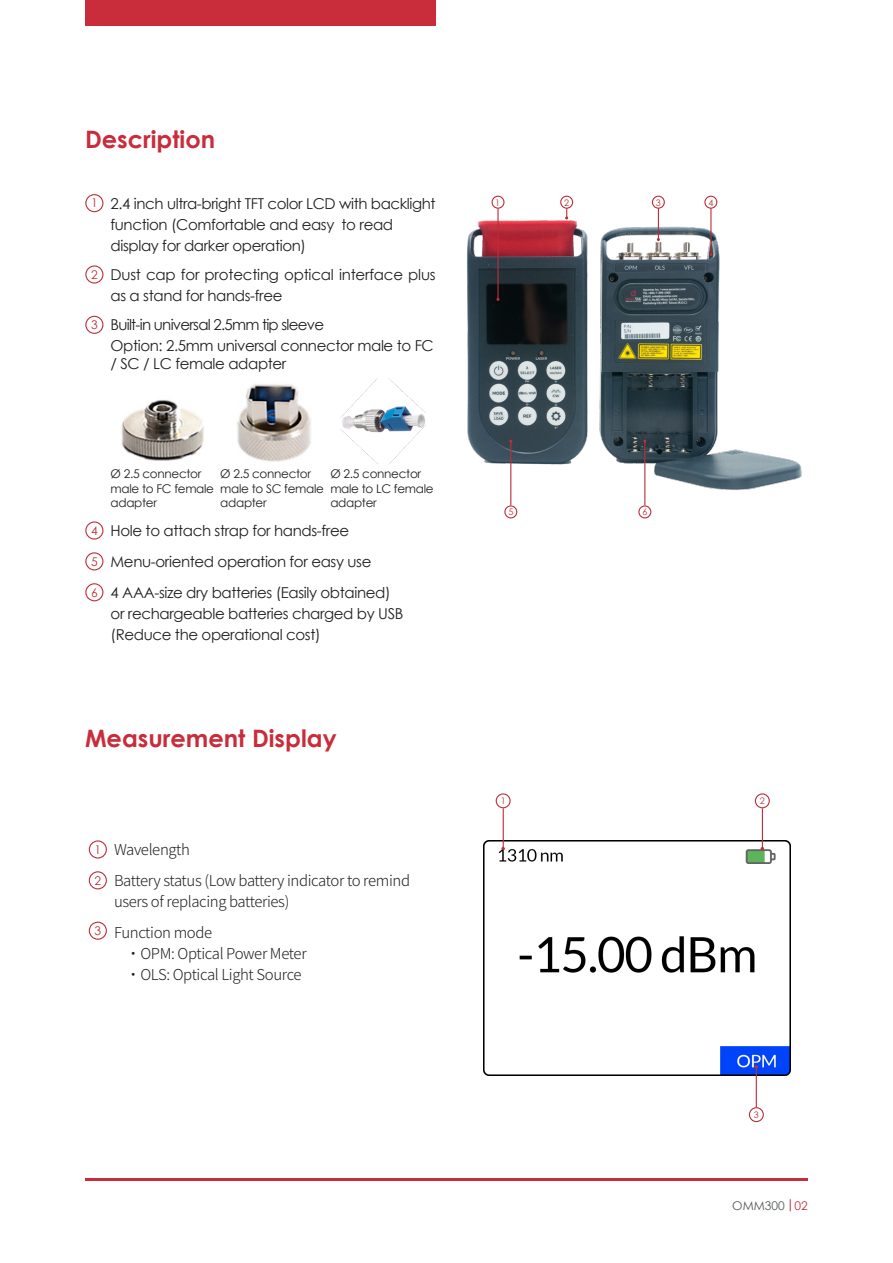
<style>
.page{position:relative;width:893px;height:1263px;background:#fff}
.page>*{position:absolute;margin:0;border:0;box-sizing:border-box;transform-origin:0 0}
.t1{font:700 24px "Century Gothic";color:#c92c3a}
.M-L-10{font:15px/21px "Century Gothic";letter-spacing:-.025em;color:#231f20}
.M-L-10-2{font:300 15px/21px "Noto Sans CJK";letter-spacing:-.025em;color:#231f20}
.M-L-10-3{font:15px "Century Gothic";letter-spacing:-.05em;color:#231f20}
.M-L-10-4{font:12px/14.4px "Century Gothic";letter-spacing:-.025em;color:#231f20}
.t2{font:12px "Century Gothic";color:#bc2f39}
.t3{font:12px "Century Gothic";color:#545758}
.t4{font:9px "Century Gothic";color:#bc2f39}
.s1{color:#c92c3a}
</style>
<div class="page">
<div style="left:85px;top:0;width:351px;height:26px;background:#c92c3a"></div>
<svg style="left:85px;top:1178px;width:723px;height:2px"></svg>
<svg style="left:790px;top:1199px;width:1px;height:12px"></svg>
<img style="left:466px;top:213px;width:336px;height:281px">
<hr style="left:497px;top:208px;width:2px;height:90px;background:#bc2f39">
<hr style="left:710px;top:208px;width:1px;height:46px;background:#bc2f39">
<hr style="left:510px;top:441px;width:1px;height:64px;background:#bc2f39">
<hr style="left:644px;top:441px;width:1px;height:64px;background:#bc2f39">
<div style="left:491px;top:196px;width:13px;height:13px;border:1px solid #bc2f39;border-radius:50%"></div>
<div style="left:504px;top:505px;width:13px;height:13px;border:1px solid #bc2f39;border-radius:50%"></div>
<div style="left:638px;top:505px;width:13px;height:13px;border:1px solid #bc2f39;border-radius:50%"></div>
<svg style="left:496px;top:298px;width:4px;height:3px"></svg>
<hr style="left:658px;top:208px;width:1px;height:32px;background:#bc2f39">
<div style="left:704px;top:196px;width:13px;height:13px;border:1px solid #bc2f39;border-radius:50%"></div>
<div style="left:560px;top:196px;width:13px;height:13px;border:1px solid #bc2f39;border-radius:50%"></div>
<div style="left:652px;top:196px;width:13px;height:13px;border:1px solid #bc2f39;border-radius:50%"></div>
<svg style="left:565px;top:208px;width:3px;height:11px"></svg>
<div style="left:85px;top:194px;width:18px;height:18px;border:1px solid #bc2f39;border-radius:50%"></div>
<div style="left:85px;top:265px;width:18px;height:19px;border:1px solid #bc2f39;border-radius:50%"></div>
<div style="left:85px;top:521px;width:18px;height:19px;border:1px solid #bc2f39;border-radius:50%"></div>
<div style="left:85px;top:552px;width:18px;height:18px;border:1px solid #bc2f39;border-radius:50%"></div>
<div style="left:85px;top:583px;width:18px;height:18px;border:1px solid #bc2f39;border-radius:50%"></div>
<div style="left:85px;top:316px;width:18px;height:18px;border:1px solid #bc2f39;border-radius:50%"></div>
<img style="left:121px;top:400px;width:83px;height:61px">
<img style="left:236px;top:384px;width:75px;height:78px">
<img style="left:341px;top:379px;width:85px;height:85px">
<img style="left:484px;top:840px;width:306px;height:235px">
<div style="left:89px;top:840px;width:18px;height:18px;border:1px solid #bc2f39;border-radius:50%"></div>
<div style="left:89px;top:871px;width:18px;height:18px;border:1px solid #bc2f39;border-radius:50%"></div>
<div style="left:89px;top:922px;width:18px;height:18px;border:1px solid #bc2f39;border-radius:50%"></div>
<hr style="left:503px;top:808px;width:1px;height:41px;background:#bc2f39">
<hr style="left:756px;top:1067px;width:1px;height:40px;background:#bc2f39">
<div style="left:496px;top:793px;width:15px;height:15px;border:1px solid #bc2f39;border-radius:50%"></div>
<div style="left:749px;top:1107px;width:15px;height:15px;border:1px solid #bc2f39;border-radius:50%"></div>
<hr style="left:762px;top:808px;width:1px;height:41px;background:#bc2f39">
<div style="left:755px;top:793px;width:15px;height:15px;border:1px solid #bc2f39;border-radius:50%"></div>
<p class="t1" style="left:85px;top:121px;width:132px">Description</p>
<p class="M-L-10" style="left:111px;top:192px;width:327px">2.4 inch ultra-bright TFT color LCD with backlight function (Comfortable and easy to read display for darker operation)</p>
<p class="t2" style="left:91px;top:195px;width:8px">1</p>
<p class="t4" style="left:564px;top:196px;width:6px">2</p>
<p class="t4" style="left:656px;top:196px;width:6px">3</p>
<p class="t4" style="left:708px;top:196px;width:6px">4</p>
<p class="t4" style="left:495px;top:196px;width:6px">1</p>
<p class="t2" style="left:91px;top:266px;width:8px">2</p>
<p class="M-L-10" style="left:111px;top:264px;width:327px">Dust cap for protecting optical interface plus as a stand for hands-free</p>
<p class="t2" style="left:91px;top:316px;width:8px">3</p>
<p class="M-L-10-3" style="left:111px;top:314px;width:215px">Built-in universal 2.5mm tip sleeve</p>
<p class="M-L-10" style="left:111px;top:337px;width:325px;line-height:18px">Option: 2.5mm universal connector male to FC / SC / LC female adapter</p>
<p class="M-L-10-4" style="left:111px;top:466px;width:105px">Ø 2.5 connector male to FC female adapter</p>
<p class="M-L-10-4" style="left:220px;top:466px;width:105px">Ø 2.5 connector male to SC female adapter</p>
<p class="M-L-10-4" style="left:330px;top:467px;width:105px">Ø 2.5 connector male to LC female adapter</p>
<p class="t2" style="left:91px;top:522px;width:8px">4</p>
<p class="M-L-10" style="left:111px;top:520px;width:240px">Hole to attach strap for hands-free</p>
<p class="t2" style="left:91px;top:553px;width:8px">5</p>
<p class="t2" style="left:91px;top:584px;width:8px">6</p>
<p class="M-L-10" style="left:111px;top:551px;width:262px">Menu-oriented operation for easy use</p>
<p class="M-L-10" style="left:111px;top:581px;width:294px">4 AAA-size dry batteries (Easily obtained) or rechargeable batteries charged by USB (Reduce the operational cost)</p>
<p class="t1" style="left:85px;top:720px;width:253px">Measurement Display</p>
<p class="t2" style="left:95px;top:841px;width:8px">1</p>
<p class="t2" style="left:95px;top:872px;width:8px">2</p>
<p class="t2" style="left:95px;top:922px;width:8px">3</p>
<p class="M-L-10-2" style="left:114px;top:839px;width:78px">Wavelength</p>
<p class="M-L-10-2" style="left:114px;top:870px;width:298px">Battery status (Low battery indicator to remind users of replacing batteries)</p>
<p class="M-L-10-2" style="left:114px;top:922px;width:100px">Function mode</p>
<p class="M-L-10-2" style="left:126px;top:943px;width:182px">・OPM: Optical Power Meter</p>
<p class="M-L-10-2" style="left:126px;top:964px;width:177px">・OLS: Optical Light Source</p>
<p class="t4" style="left:508px;top:506px;width:6px">5</p>
<p class="t4" style="left:642px;top:506px;width:6px">6</p>
<p class="t4" style="left:501px;top:794px;width:6px">1</p>
<p class="t4" style="left:760px;top:794px;width:6px">2</p>
<p class="t4" style="left:754px;top:1108px;width:6px">3</p>
<p class="t3" style="left:732px;top:1197px;width:77px">OMM300 <span class="s1">02</span></p>
</div>
